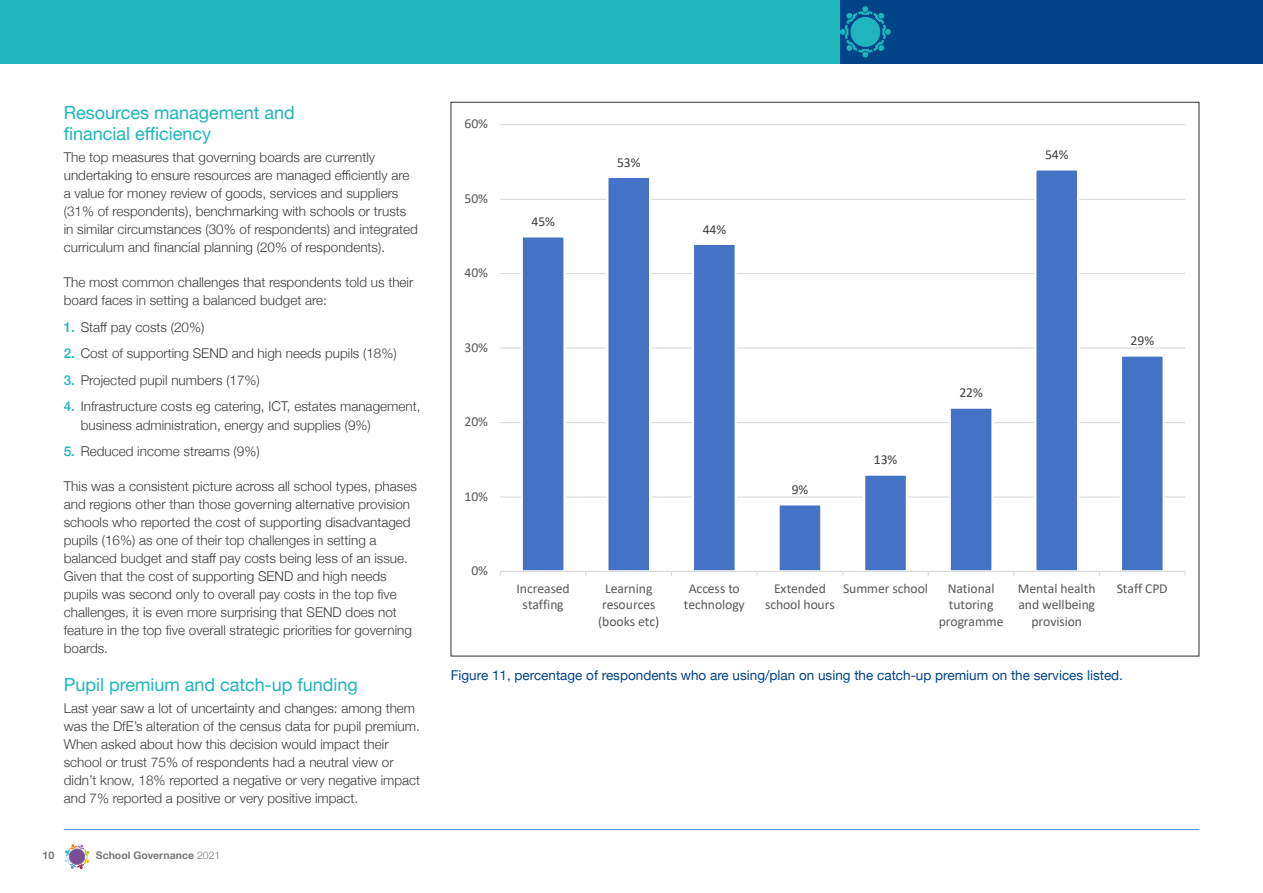
<style>
.page{position:relative;width:1263px;height:893px;background:#fff}
.page>*{position:absolute;margin:0;border:0;box-sizing:border-box;transform-origin:0 0}
._3B__Subs_Level_2{font:18px/21px "Helvetica Neue";color:#1eb5bc}
.t1{font:13.65px/16.5px "Calibri";color:#595959;text-align:center}
.t2{font:13.65px "Calibri";letter-spacing:-.005em;color:#404040}
._4__Main_Text{font:300 13.5px/18px "Helvetica Neue";color:#3c3c3b}
._5__Figures_Text_dar{font:13.5px "Helvetica Neue";color:#048}
.t3{font:700 10.5px "Helvetica Neue";color:#797878}
.s1{font-weight:500;color:#1eb5bc}
.s2{font-weight:300}
</style>
<div class="page">
<hr style="left:64px;top:829px;width:1135px;height:1px;background:#5692ce">
<svg style="left:65px;top:844px;width:25px;height:25px"></svg>
<div style="left:0;top:0;width:840px;height:64px;background:#1eb5bc"></div>
<div style="left:840px;top:0;width:423px;height:64px;background:#048"></div>
<svg style="left:840px;top:6px;width:51px;height:52px"></svg>
<div style="left:850px;top:17px;width:30px;height:30px;background:#1eb5bc;border-radius:50%"></div>
<hr style="left:500px;top:496px;width:685px;height:2px;background:#d9d9d9">
<hr style="left:500px;top:422px;width:685px;height:1px;background:#d9d9d9">
<hr style="left:500px;top:347px;width:685px;height:2px;background:#d9d9d9">
<hr style="left:500px;top:273px;width:685px;height:1px;background:#d9d9d9">
<hr style="left:500px;top:199px;width:685px;height:1px;background:#d9d9d9">
<hr style="left:500px;top:124px;width:685px;height:1px;background:#d9d9d9">
<div style="left:522px;top:236px;width:42px;height:335px;background:#4472c4"></div>
<div style="left:521px;top:235px;width:45px;height:337px;border:2px solid #fff"></div>
<div style="left:607px;top:177px;width:43px;height:394px;background:#4472c4"></div>
<div style="left:606px;top:176px;width:45px;height:396px;border:2px solid #fff"></div>
<div style="left:693px;top:244px;width:43px;height:327px;background:#4472c4"></div>
<div style="left:692px;top:243px;width:45px;height:329px;border:2px solid #fff"></div>
<div style="left:778px;top:504px;width:43px;height:67px;background:#4472c4"></div>
<div style="left:777px;top:503px;width:45px;height:69px;border:2px solid #fff"></div>
<div style="left:864px;top:475px;width:43px;height:96px;background:#4472c4"></div>
<div style="left:863px;top:473px;width:45px;height:99px;border:2px solid #fff"></div>
<div style="left:950px;top:408px;width:42px;height:163px;background:#4472c4"></div>
<div style="left:949px;top:406px;width:45px;height:166px;border:2px solid #fff"></div>
<div style="left:1035px;top:169px;width:43px;height:402px;background:#4472c4"></div>
<div style="left:1034px;top:168px;width:45px;height:404px;border:2px solid #fff"></div>
<div style="left:1121px;top:355px;width:43px;height:216px;background:#4472c4"></div>
<div style="left:1120px;top:354px;width:45px;height:218px;border:2px solid #fff"></div>
<hr style="left:500px;top:571px;width:685px;height:1px;background:#d9d9d9">
<p class="_3B__Subs_Level_2" style="left:64px;top:103px;width:233px">Resources management and financial efficiency</p>
<p class="_4__Main_Text" style="left:64px;top:148px;width:356px">The top measures that governing boards are currently undertaking to ensure resources are managed efficiently are a value for money review of goods, services and suppliers (31% of respondents), benchmarking with schools or trusts in similar circumstances (30% of respondents) and integrated curriculum and financial planning (20% of respondents).</p>
<p class="_4__Main_Text" style="left:64px;top:273px;width:351px">The most common challenges that respondents told us their board faces in setting a balanced budget are:</p>
<p class="_4__Main_Text" style="left:64px;top:317px;width:142px"><span class="s1">1.</span> Staff pay costs (20%)</p>
<p class="_4__Main_Text" style="left:64px;top:344px;width:334px"><span class="s1">2.</span> Cost of supporting SEND and high needs pupils (18%)</p>
<p class="_4__Main_Text" style="left:64px;top:370px;width:198px"><span class="s1">3.</span> Projected pupil numbers (17%)</p>
<p class="_4__Main_Text" style="left:81px;top:397px;width:341px;text-indent:-17px"><span class="s1">4.</span> Infrastructure costs eg catering, ICT, estates management, business administration, energy and supplies (9%)</p>
<p class="_4__Main_Text" style="left:64px;top:441px;width:197px"><span class="s1">5.</span> Reduced income streams (9%)</p>
<p class="_4__Main_Text" style="left:64px;top:476px;width:355px">This was a consistent picture across all school types, phases and regions other than those governing alternative provision schools who reported the cost of supporting disadvantaged pupils (16%) as one of their top challenges in setting a balanced budget and staff pay costs being less of an issue.<br>Given that the cost of supporting SEND and high needs pupils was second only to overall pay costs in the top five challenges, it is even more surprising that SEND does not feature in the top five overall strategic priorities for governing boards.</p>
<p class="_3B__Subs_Level_2" style="left:64px;top:675px;width:296px">Pupil premium and catch-up funding</p>
<p class="_4__Main_Text" style="left:64px;top:698px;width:358px">Last year saw a lot of uncertainty and changes: among them was the DfE’s alteration of the census data for pupil premium.<br>When asked about how this decision would impact their school or trust 75% of respondents had a neutral view or didn’t know, 18% reported a negative or very negative impact and 7% reported a positive or very positive impact.</p>
<p class="t3" style="left:43px;top:847px;width:13px">10</p>
<p class="t3" style="left:96px;top:847px;width:126px">School Governance <span class="s2">2021</span></p>
<p class="t1" style="left:464px;top:115px;width:25px">60%</p>
<p class="t1" style="left:464px;top:190px;width:25px">50%</p>
<p class="t1" style="left:464px;top:264px;width:25px">40%</p>
<p class="t1" style="left:464px;top:338px;width:25px">30%</p>
<p class="t1" style="left:464px;top:413px;width:25px">20%</p>
<p class="t1" style="left:464px;top:488px;width:25px">10%</p>
<p class="t1" style="left:471px;top:562px;width:18px">0%</p>
<p class="t2" style="left:531px;top:212px;width:25px">45%</p>
<p class="t2" style="left:617px;top:153px;width:25px">53%</p>
<p class="t2" style="left:703px;top:220px;width:25px">44%</p>
<p class="t2" style="left:792px;top:480px;width:18px">9%</p>
<p class="t2" style="left:1045px;top:145px;width:25px">54%</p>
<p class="t2" style="left:874px;top:450px;width:25px">13%</p>
<p class="t2" style="left:959px;top:383px;width:25px">22%</p>
<p class="t2" style="left:1131px;top:331px;width:25px">29%</p>
<p class="t1" style="left:516px;top:580px;width:55px">Increased staffing</p>
<p class="t1" style="left:598px;top:580px;width:63px">Learning resources (books etc)</p>
<p class="t1" style="left:684px;top:580px;width:62px">Access to technology</p>
<p class="t1" style="left:765px;top:580px;width:71px">Extended school hours</p>
<p class="t1" style="left:843px;top:580px;width:86px">Summer school</p>
<p class="t1" style="left:939px;top:580px;width:66px">National tutoring programme</p>
<p class="t1" style="left:1018px;top:580px;width:79px">Mental health and wellbeing provision</p>
<p class="t1" style="left:1117px;top:580px;width:52px">Staff CPD</p>
<p class="_5__Figures_Text_dar" style="left:451px;top:666px;width:674px">Figure 11, percentage of respondents who are using/plan on using the catch-up premium on the services listed.</p>
</div>
